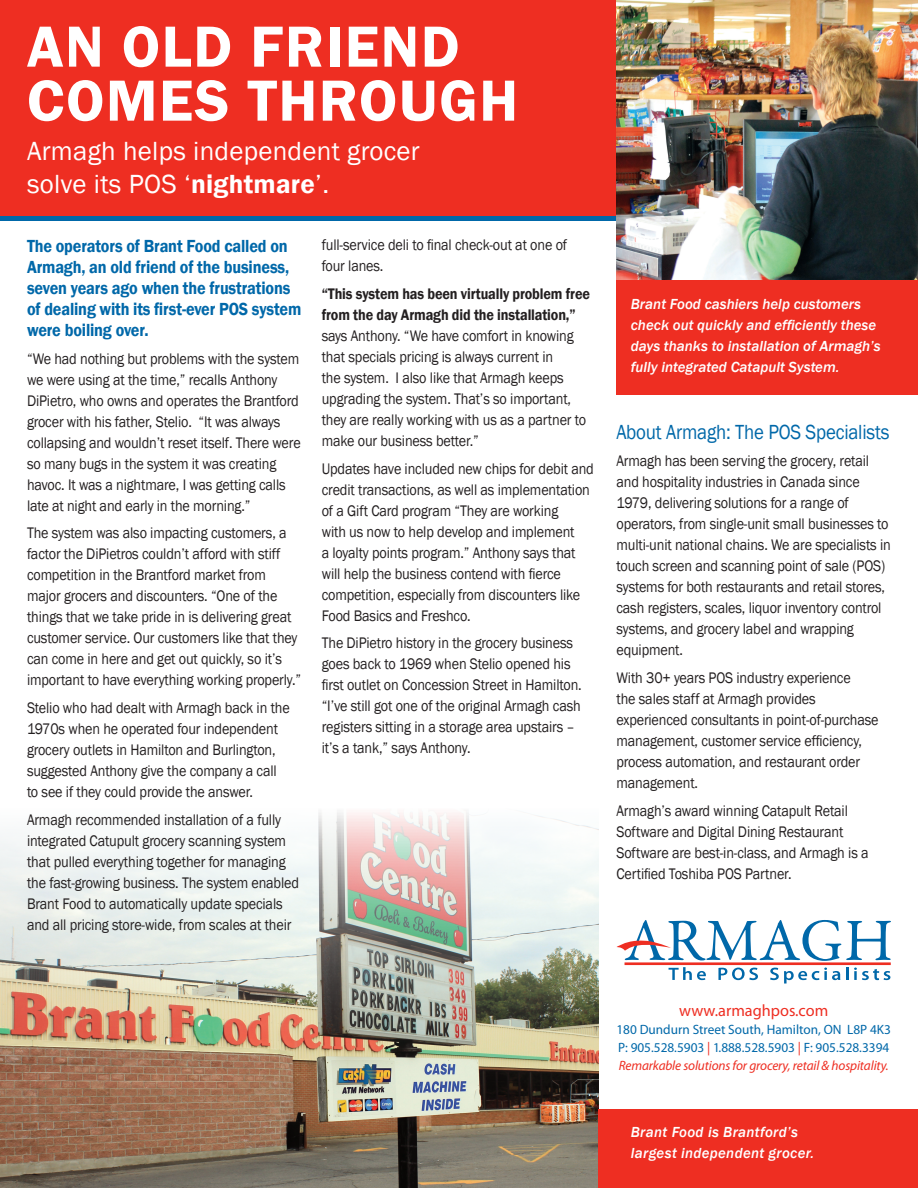
<style>
.page{position:relative;width:918px;height:1188px;background:#fff}
.page>*{position:absolute;margin:0;border:0;box-sizing:border-box;transform-origin:0 0}
.t1{font:600 60px/54px "Franklin Gothic";letter-spacing:.025em;color:#fff}
.t2{font:27px/33px "Franklin Gothic";letter-spacing:.01em;color:#fff}
.t3{font:21px "Franklin Gothic";letter-spacing:-.01em;color:#0068a9;scale:.9 1}
.t4{font:600 18px/21px "Franklin Gothic";letter-spacing:-.01em;color:#0068a9;scale:.9 1}
.t5{font:16.5px "Myriad Pro";color:#ee2e22}
.t6{font:15.75px/21px "Franklin Gothic";letter-spacing:-.01em;color:#231f20;scale:.9 1}
.t7{font:600 15.75px/21px "Franklin Gothic";letter-spacing:-.01em;color:#231f20;scale:.9 1}
.t8{font:italic 500 15px/21px "Franklin Gothic";color:#fff}
.t9{font:italic 500 15px/21px "Franklin Gothic";letter-spacing:.02em;color:#fff}
.t10{font:13.5px/18px "Myriad Pro";color:#0068a9}
.s1{font-weight:600}
.s2{color:#ee2e22}
.s3{font-style:italic;color:#ee2e22}
</style>
<div class="page">
<img style="left:0;top:812px;width:598px;height:376px">
<div style="left:0;top:0;width:918px;height:215px;background:#ee2e22"></div>
<img style="left:616px;top:0;width:302px;height:281px">
<hr style="left:625px;top:962px;width:266px;height:3px;background:#ee2e22">
<svg style="left:617px;top:920px;width:274px;height:41px"></svg>
<svg style="left:669px;top:967px;width:37px;height:13px"></svg>
<svg style="left:718px;top:968px;width:40px;height:12px"></svg>
<svg style="left:770px;top:968px;width:70px;height:16px"></svg>
<svg style="left:846px;top:967px;width:2px;height:13px"></svg>
<svg style="left:854px;top:968px;width:36px;height:12px"></svg>
<div style="left:598px;top:1110px;width:320px;height:78px;background:#ee2e22"></div>
<div style="left:616px;top:281px;width:302px;height:114px;background:#ee2e22"></div>
<h1 class="t1" style="left:27px;top:20px;width:493px">an old friend comes through</h1>
<h2 class="t2" style="left:27px;top:135px;width:394px">Armagh helps independent grocer solve its POS ‘<span class="s1">nightmare</span>’.</h2>
<p class="t4" style="left:27px;top:236px;width:306px">The operators of Brant Food called on Armagh, an old friend of the business, seven years ago when the frustrations of dealing with its first-ever POS system were boiling over.</p>
<p class="t6" style="left:27px;top:348px;width:306px">“We had nothing but problems with the system we were using at the time,” recalls Anthony DiPietro, who owns and operates the Brantford grocer with his father, Stelio. “It was always collapsing and wouldn’t reset itself. There were so many bugs in the system it was creating havoc. It was a nightmare, I was getting calls late at night and early in the morning.”</p>
<p class="t6" style="left:27px;top:523px;width:306px">The system was also impacting customers, a factor the DiPietros couldn’t afford with stiff competition in the Brantford market from major grocers and discounters. “One of the things that we take pride in is delivering great customer service. Our customers like that they can come in here and get out quickly, so it’s important to have everything working properly.”</p>
<p class="t6" style="left:27px;top:698px;width:294px">Stelio who had dealt with Armagh back in the 1970s when he operated four independent grocery outlets in Hamilton and Burlington, suggested Anthony give the company a call to see if they could provide the answer.</p>
<p class="t6" style="left:27px;top:809px;width:304px">Armagh recommended installation of a fully integrated Catupult grocery scanning system that pulled everything together for managing the fast-growing business. The system enabled Brant Food to automatically update specials and all pricing store-wide, from scales at their</p>
<p class="t6" style="left:322px;top:235px;width:274px">full-service deli to final check-out at one of four lanes.</p>
<p class="t7" style="left:322px;top:283px;width:300px">“This system has been virtually problem free from the day Armagh did the installation,”</p>
<p class="t6" style="left:322px;top:325px;width:295px">says Anthony. “We have comfort in knowing that specials pricing is always current in<br>the system. I also like that Armagh keeps upgrading the system. That’s so important, they are really working with us as a partner to make our business better.”</p>
<p class="t6" style="left:322px;top:458px;width:304px">Updates have included new chips for debit and credit transactions, as well as implementation of a Gift Card program “They are working<br>with us now to help develop and implement<br>a loyalty points program.” Anthony says that will help the business contend with fierce competition, especially from discounters like Food Basics and Freshco.</p>
<p class="t6" style="left:322px;top:633px;width:290px">The DiPietro history in the grocery business goes back to 1969 when Stelio opened his first outlet on Concession Street in Hamilton. “I’ve still got one of the original Armagh cash registers sitting in a storage area upstairs – it’s a tank,” says Anthony.</p>
<p class="t8" style="left:631px;top:294px;width:251px">Brant Food cashiers help customers check out quickly and efficiently these days thanks to installation of Armagh’s fully integrated Catapult System.</p>
<h3 class="t3" style="left:616px;top:419px;width:305px">About Armagh: The POS Specialists</h3>
<p class="t6" style="left:616px;top:451px;width:306px">Armagh has been serving the grocery, retail and hospitality industries in Canada since 1979, delivering solutions for a range of operators, from single-unit small businesses to multi-unit national chains. We are specialists in touch screen and scanning point of sale (POS) systems for both restaurants and retail stores, cash registers, scales, liquor inventory control systems, and grocery label and wrapping equipment.</p>
<p class="t6" style="left:616px;top:668px;width:293px">With 30+ years POS industry experience<br>the sales staff at Armagh provides experienced consultants in point-of-purchase management, customer service efficiency, process automation, and restaurant order management.</p>
<p class="t6" style="left:616px;top:800px;width:282px">Armagh’s award winning Catapult Retail Software and Digital Dining Restaurant Software are best-in-class, and Armagh is a Certified Toshiba POS Partner.</p>
<p class="t5" style="left:679px;top:1001px;width:150px">www.armaghpos.com</p>
<p class="t10" style="left:616px;top:1021px;width:276px">180 Dundurn Street South, Hamilton, ON L8P 4K3<br>P: 905.528.5903 <span class="s2">|</span> 1.888.528.5903 <span class="s2">|</span> F: 905.528.3394<br><span class="s3">Remarkable solutions for grocery, retail &amp; hospitality.</span></p>
<p class="t9" style="left:631px;top:1122px;width:185px">Brant Food is Brantford’s largest independent grocer.</p>
</div>
